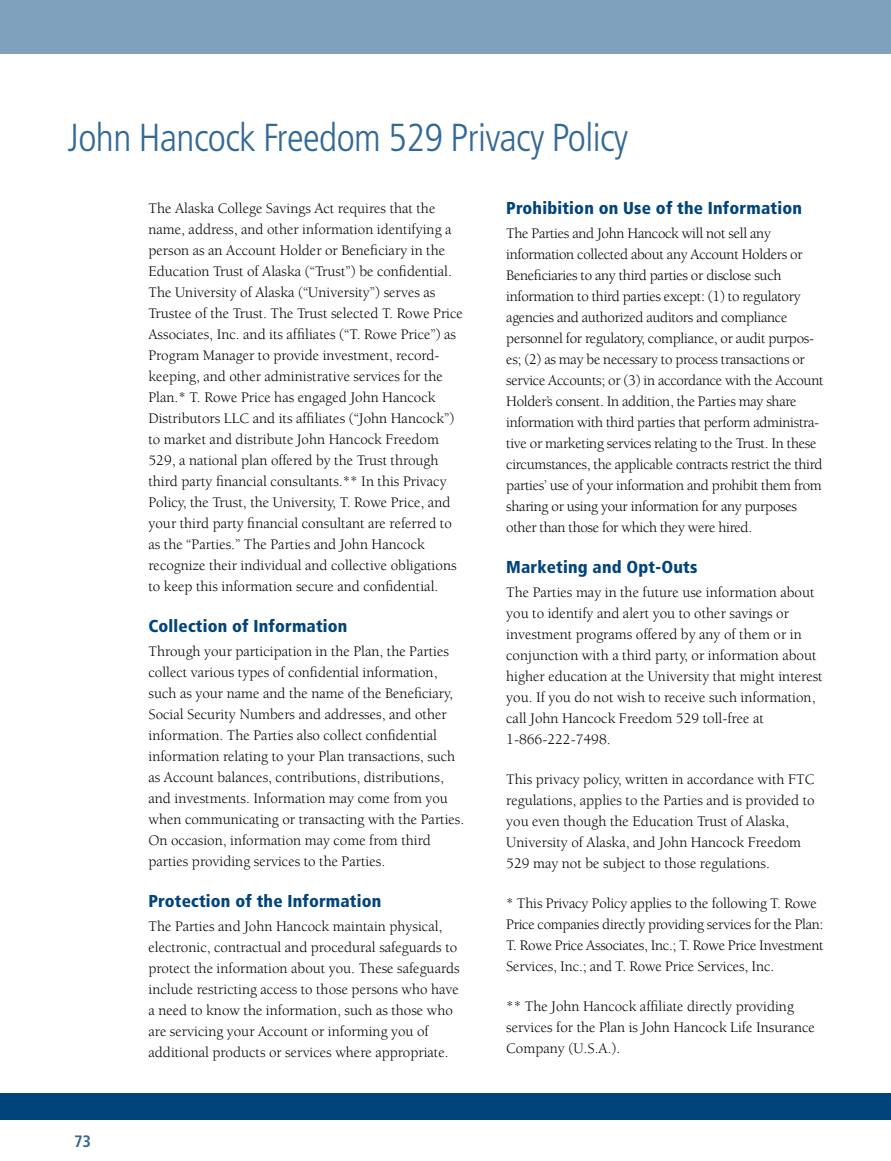
<style>
.page{position:relative;width:891px;height:1161px;background:#fff}
.page>*{position:absolute;margin:0;border:0;box-sizing:border-box;transform-origin:0 0}
.t1{font:300 condensed 39px "Frutiger";letter-spacing:-.015em;color:#336996}
.t2{font:900 condensed 17.25px "Frutiger";letter-spacing:.01em;color:#00447c}
.t3{font:700 condensed 16.5px "Frutiger";color:#336996}
.t4{font:15px/21px "Berkeley";color:#000}
.t5{font:15px/21px "Berkeley";letter-spacing:-.02em;color:#000}
</style>
<div class="page">
<div style="left:0;top:1094px;width:891px;height:26px;background:#00447c"></div>
<div style="left:0;top:0;width:891px;height:54px;background:#80a1bd"></div>
<h1 class="t1" style="left:68px;top:115px;width:562px">John Hancock Freedom 529 Privacy Policy</h1>
<p class="t3" style="left:74px;top:1131px;width:9px">73</p>
<p class="t4" style="left:148px;top:198px;width:316px">The Alaska College Savings Act requires that the name, address, and other information identifying a person as an Account Holder or Beneficiary in the Education Trust of Alaska (“Trust”) be confidential.<br>The University of Alaska (“University”) serves as Trustee of the Trust. The Trust selected T. Rowe Price Associates, Inc. and its affiliates (“T. Rowe Price”) as Program Manager to provide investment, record&shy;keeping, and other administrative services for the Plan.* T. Rowe Price has engaged John Hancock Distributors LLC and its affiliates (“John Hancock”) to market and distribute John Hancock Freedom 529, a national plan offered by the Trust through third party financial consultants.** In this Privacy Policy, the Trust, the University, T. Rowe Price, and your third party financial consultant are referred to as the “Parties.” The Parties and John Hancock recognize their individual and collective obligations to keep this information secure and confidential.</p>
<p class="t2" style="left:148px;top:616px;width:201px">Collection of Information</p>
<p class="t4" style="left:148px;top:641px;width:317px">Through your participation in the Plan, the Parties collect various types of confidential information, such as your name and the name of the Beneficiary, Social Security Numbers and addresses, and other information. The Parties also collect confidential information relating to your Plan transactions, such as Account balances, contributions, distributions, and investments. Information may come from you when communicating or transacting with the Parties.<br>On occasion, information may come from third parties providing services to the Parties.</p>
<p class="t2" style="left:148px;top:891px;width:234px">Protection of the Information</p>
<p class="t4" style="left:148px;top:916px;width:313px">The Parties and John Hancock maintain physical, electronic, contractual and procedural safeguards to protect the information about you. These safeguards include restricting access to those persons who have a need to know the information, such as those who are servicing your Account or informing you of additional products or services where appropriate.</p>
<p class="t2" style="left:506px;top:198px;width:297px">Prohibition on Use of the Information</p>
<p class="t5" style="left:506px;top:223px;width:319px">The Parties and John Hancock will not sell any information collected about any Account Holders or Beneficiaries to any third parties or disclose such information to third parties except: (1) to regulatory agencies and authorized auditors and compliance personnel for regulatory, compliance, or audit purpos&shy;es; (2) as may be necessary to process transactions or service Accounts; or (3) in accordance with the Account Holder’s consent. In addition, the Parties may share information with third parties that perform administra&shy;tive or marketing services relating to the Trust. In these circumstances, the applicable contracts restrict the third parties’ use of your information and prohibit them from sharing or using your information for any purposes other than those for which they were hired.</p>
<p class="t2" style="left:506px;top:557px;width:193px">Marketing and Opt-Outs</p>
<p class="t4" style="left:506px;top:582px;width:318px">The Parties may in the future use information about you to identify and alert you to other savings or investment programs offered by any of them or in conjunction with a third party, or information about higher education at the University that might interest you. If you do not wish to receive such information, call John Hancock Freedom 529 toll-free at 1-866-222-7498.</p>
<p class="t4" style="left:506px;top:769px;width:310px">This privacy policy, written in accordance with FTC regulations, applies to the Parties and is provided to you even though the Education Trust of Alaska, University of Alaska, and John Hancock Freedom 529 may not be subject to those regulations.</p>
<p class="t5" style="left:506px;top:893px;width:319px">* This Privacy Policy applies to the following T. Rowe Price companies directly providing services for the Plan:<br>T. Rowe Price Associates, Inc.; T. Rowe Price Investment Services, Inc.; and T. Rowe Price Services, Inc.</p>
<p class="t4" style="left:506px;top:996px;width:310px">** The John Hancock affiliate directly providing services for the Plan is John Hancock Life Insurance<br>Company (U.S.A.).</p>
</div>
